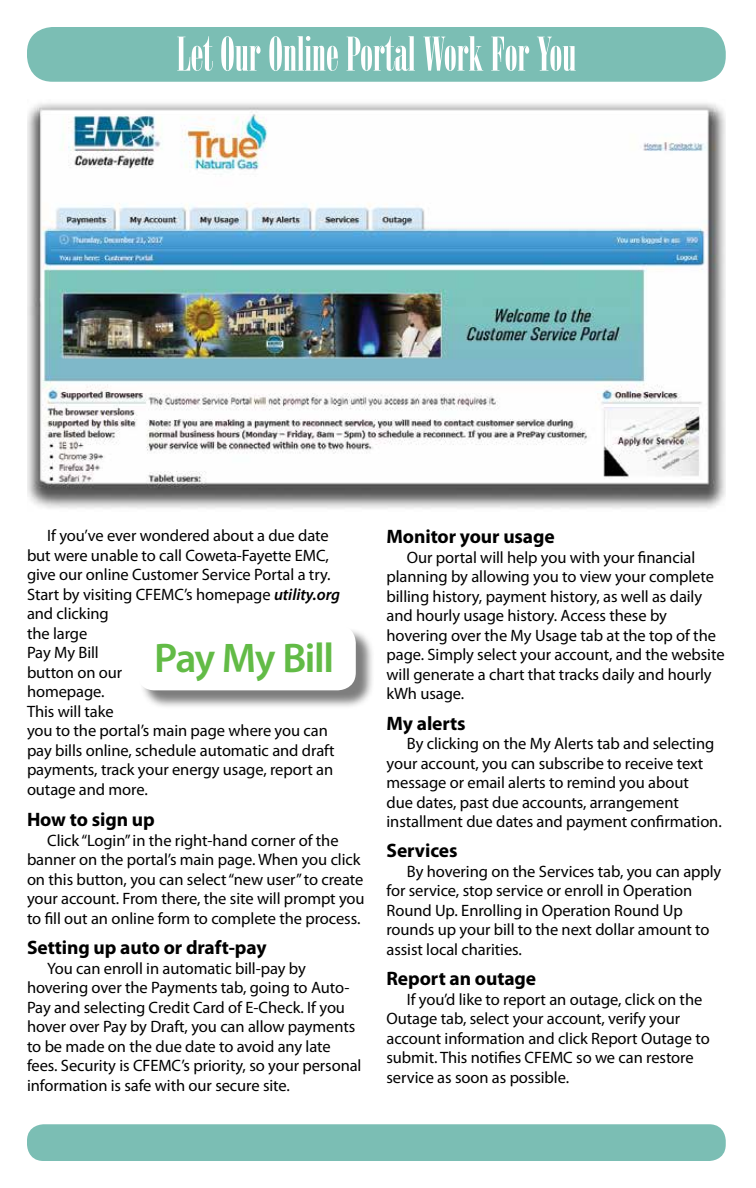
<style>
.page{position:relative;width:756px;height:1188px;background:#fff}
.page>*{position:absolute;margin:0;border:0;box-sizing:border-box;transform-origin:0 0}
.t1{font:51px "Arsis Regular DTC";color:#fff}
.t2{font:600 41.55px "Myriad Pro";letter-spacing:-.04em;color:#62bb46}
.t3{font:700 19.5px "Myriad Pro";letter-spacing:-.005em;color:#000}
.t4{font:16.5px/19.5px "Myriad Pro";letter-spacing:-.005em;color:#000}
.s1{font-weight:600;font-style:italic}
</style>
<div class="page">
<div style="left:27px;top:27px;width:699px;height:55px;background:#7bbeb4;border-radius:26px"></div>
<hr style="left:0;top:0;width:1px;height:33px;background:#00567d">
<img style="left:27px;top:103px;width:699px;height:406px">
<hr style="left:755px;top:0;width:1px;height:1188px;background:#fddfb9">
<div style="left:27px;top:1124px;width:699px;height:37px;background:#7bbeb4;border-radius:16px"></div>
<div style="left:139px;top:627px;width:235px;height:82px;background:#000;opacity:.51"></div>
<svg style="left:139px;top:627px;width:217px;height:63px"></svg>
<h1 class="t1" style="left:177px;top:26px;width:401px">Let Our Online Portal Work For You</h1>
<p class="t4" style="left:27px;top:525px;width:315px;text-indent:20px">If you’ve ever wondered about a due date but were unable to call Coweta-Fayette EMC, give our online Customer Service Portal a try.<br>Start by visiting CFEMC’s homepage <span class="s1">utility.org </span>and clicking<br>the large<br>Pay My Bill<br>button on our<br>homepage.<br>This will take<br>you to the portal’s main page where you can pay bills online, schedule automatic and draft payments, track your energy usage, report an outage and more.</p>
<p class="t3" style="left:27px;top:807px;width:129px">How to sign up</p>
<p class="t4" style="left:27px;top:830px;width:339px;text-align:center">Click “Login” in the right-hand corner of the banner on the portal’s main page. When you click on this button, you can select “new user” to create your account. From there, the site will prompt you to fill out an online form to complete the process.</p>
<p class="t3" style="left:27px;top:935px;width:241px">Setting up auto or draft-pay</p>
<p class="t4" style="left:27px;top:958px;width:336px;text-indent:20px">You can enroll in automatic bill-pay by hovering over the Payments tab, going to Auto-Pay and selecting Credit Card of E-Check. If you hover over Pay by Draft, you can allow payments to be made on the due date to avoid any late fees. Security is CFEMC’s priority, so your personal information is safe with our secure site.</p>
<h2 class="t2" style="left:154px;top:643px;width:181px">Pay My Bill</h2>
<p class="t3" style="left:387px;top:524px;width:170px">Monitor your usage</p>
<p class="t4" style="left:387px;top:547px;width:340px;text-indent:20px">Our portal will help you with your financial planning by allowing you to view your complete billing history, payment history, as well as daily and hourly usage history. Access these by hovering over the My Usage tab at the top of the page. Simply select your account, and the website will generate a chart that tracks daily and hourly kWh usage.</p>
<p class="t3" style="left:387px;top:710px;width:81px">My alerts</p>
<p class="t4" style="left:387px;top:734px;width:337px;text-indent:20px">By clicking on the My Alerts tab and selecting your account, you can subscribe to receive text message or email alerts to remind you about<br>due dates, past due accounts, arrangement installment due dates and payment confirmation.</p>
<p class="t3" style="left:387px;top:838px;width:73px">Services</p>
<p class="t4" style="left:387px;top:861px;width:336px;text-indent:20px">By hovering on the Services tab, you can apply for service, stop service or enroll in Operation Round Up. Enrolling in Operation Round Up rounds up your bill to the next dollar amount to assist local charities.</p>
<p class="t3" style="left:387px;top:966px;width:151px">Report an outage</p>
<p class="t4" style="left:387px;top:989px;width:325px;text-indent:20px">If you’d like to report an outage, click on the Outage tab, select your account, verify your account information and click Report Outage to submit. This notifies CFEMC so we can restore service as soon as possible.</p>
</div>
